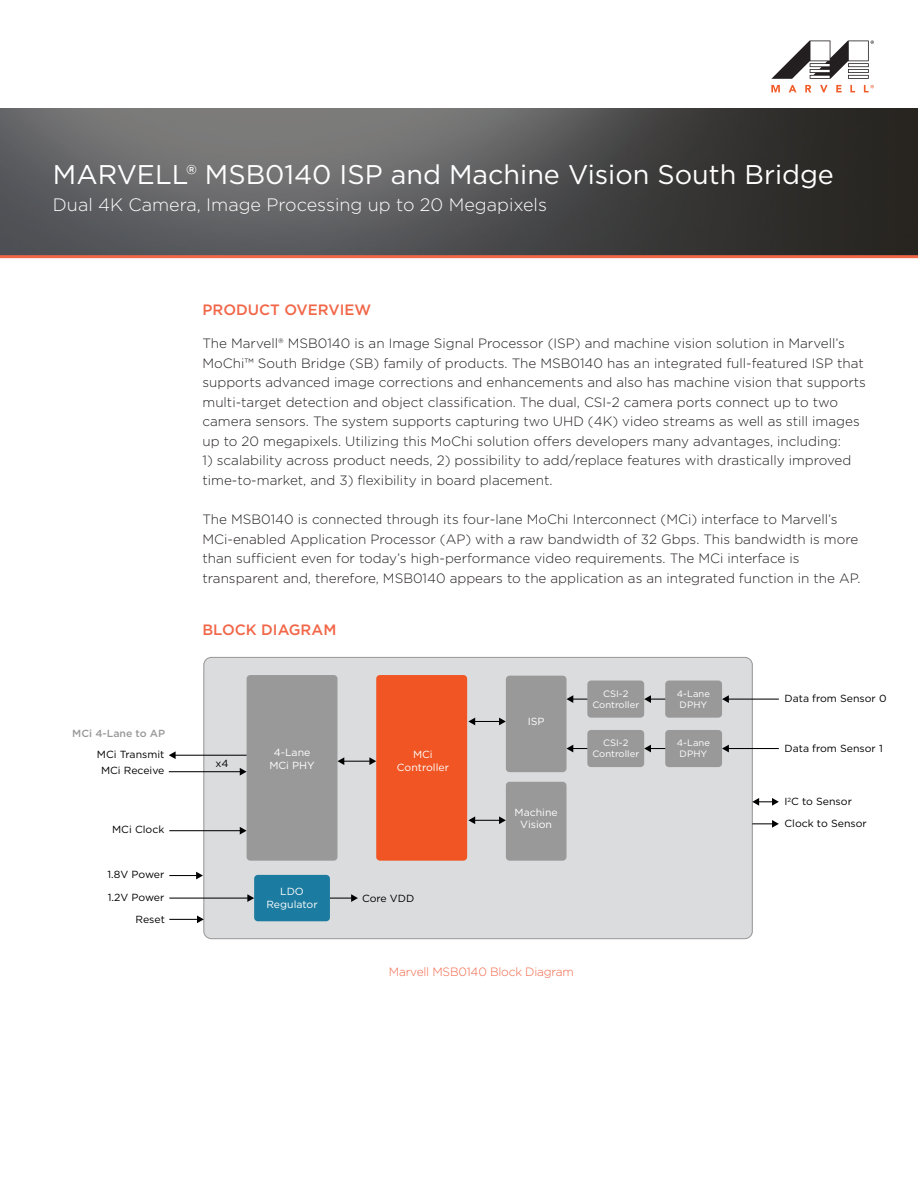
<style>
.page{position:relative;width:918px;height:1188px;background:#fff}
.page>*{position:absolute;margin:0;border:0;box-sizing:border-box;transform-origin:0 0}
.Main_Title{font:27px "Gotham";color:#fff}
.Subtitle{font:300 18px "Gotham";color:#fff}
.Body_Headings{font:500 15px "Gotham";color:#f26648}
.Body_Copy{font:300 13.5px/19.5px "Gotham";color:#231f20}
.Block_Diagram_Title{font:300 12px "Gotham";letter-spacing:-.02em;color:#f26648}
.t1{font:10.35px/22.5px "Gotham";color:#000}
.t2{font:10.35px/12.3px "Gotham";color:#fff;text-align:center}
.t3{font:500 10.35px/20.9px "Gotham";color:#999;text-align:right}
.t4{font:9.3px/11.1px "Gotham";color:#fff;text-align:center}
.s1{font-weight:400;color:#000}
</style>
<div class="page">
<img style="left:0;top:108px;width:918px;height:147px">
<hr style="left:0;top:255px;width:918px;height:3px;background:#f26648">
<svg style="left:771px;top:85px;width:9px;height:7px"></svg>
<svg style="left:789px;top:85px;width:8px;height:7px"></svg>
<svg style="left:805px;top:85px;width:6px;height:7px"></svg>
<svg style="left:820px;top:85px;width:8px;height:7px"></svg>
<svg style="left:836px;top:85px;width:6px;height:7px"></svg>
<svg style="left:850px;top:85px;width:5px;height:7px"></svg>
<svg style="left:864px;top:85px;width:10px;height:7px"></svg>
<svg style="left:771px;top:40px;width:103px;height:39px"></svg>
<div style="left:204px;top:657px;width:548px;height:282px;background:#dbdcdd;border-radius:8px"></div>
<div style="left:203px;top:657px;width:550px;height:282px;border:1px solid #999;border-radius:8px"></div>
<div style="left:247px;top:675px;width:91px;height:186px;background:#999;border-radius:4px"></div>
<svg style="left:169px;top:916px;width:35px;height:7px"></svg>
<div style="left:376px;top:675px;width:91px;height:186px;background:#f05523;border-radius:4px"></div>
<div style="left:254px;top:875px;width:76px;height:46px;background:#1b7ba0;border-radius:4px"></div>
<svg style="left:330px;top:894px;width:28px;height:8px"></svg>
<hr style="left:169px;top:898px;width:79px;height:1px;background:#000">
<svg style="left:247px;top:894px;width:7px;height:8px"></svg>
<svg style="left:169px;top:872px;width:34px;height:7px"></svg>
<hr style="left:169px;top:830px;width:72px;height:1px;background:#000">
<svg style="left:240px;top:827px;width:7px;height:8px"></svg>
<svg style="left:338px;top:757px;width:38px;height:8px"></svg>
<svg style="left:468px;top:718px;width:38px;height:7px"></svg>
<svg style="left:468px;top:816px;width:38px;height:8px"></svg>
<div style="left:506px;top:676px;width:60px;height:96px;background:#999;border-radius:4px"></div>
<div style="left:506px;top:782px;width:60px;height:79px;background:#999;border-radius:4px"></div>
<svg style="left:752px;top:798px;width:27px;height:8px"></svg>
<div style="left:587px;top:681px;width:57px;height:37px;background:#999;border-radius:4px"></div>
<div style="left:665px;top:681px;width:57px;height:37px;background:#999;border-radius:4px"></div>
<hr style="left:728px;top:699px;width:51px;height:1px;background:#000">
<svg style="left:722px;top:695px;width:7px;height:8px"></svg>
<svg style="left:644px;top:695px;width:21px;height:8px"></svg>
<svg style="left:566px;top:695px;width:21px;height:8px"></svg>
<div style="left:587px;top:730px;width:57px;height:37px;background:#999;border-radius:4px"></div>
<div style="left:665px;top:730px;width:57px;height:37px;background:#999;border-radius:4px"></div>
<hr style="left:728px;top:748px;width:51px;height:1px;background:#000">
<svg style="left:722px;top:745px;width:7px;height:7px"></svg>
<svg style="left:644px;top:745px;width:21px;height:7px"></svg>
<svg style="left:566px;top:745px;width:21px;height:7px"></svg>
<svg style="left:752px;top:820px;width:27px;height:8px"></svg>
<hr style="left:174px;top:755px;width:73px;height:1px;background:#000">
<svg style="left:169px;top:751px;width:7px;height:8px"></svg>
<hr style="left:169px;top:771px;width:72px;height:1px;background:#000">
<svg style="left:240px;top:768px;width:7px;height:8px"></svg>
<p class="Main_Title" style="left:53px;top:157px;width:783px">MARVELL® MSB0140 ISP and Machine Vision South Bridge</p>
<p class="Subtitle" style="left:53px;top:193px;width:496px">Dual 4K Camera, Image Processing up to 20 Megapixels</p>
<p class="Body_Headings" style="left:202px;top:300px;width:170px">PRODUCT OVERVIEW</p>
<p class="Body_Copy" style="left:202px;top:333px;width:665px">The Marvell® MSB0140 is an Image Signal Processor (ISP) and machine vision solution in Marvell’s MoChi™ South Bridge (SB) family of products. The MSB0140 has an integrated full-featured ISP that supports advanced image corrections and enhancements and also has machine vision that supports multi-target detection and object classification. The dual, CSI-2 camera ports connect up to two camera sensors. The system supports capturing two UHD (4K) video streams as well as still images up to 20 megapixels. Utilizing this MoChi solution offers developers many advantages, including:</p>
<p class="Body_Copy" style="left:202px;top:450px;width:650px">1) scalability across product needs, 2) possibility to add/replace features with drastically improved time-to-market, and 3) flexibility in board placement.</p>
<p class="Body_Copy" style="left:202px;top:509px;width:660px">The MSB0140 is connected through its four-lane MoChi Interconnect (MCi) interface to Marvell’s MCi-enabled Application Processor (AP) with a raw bandwidth of 32 Gbps. This bandwidth is more than sufficient even for today’s high-performance video requirements. The MCi interface is transparent and, therefore, MSB0140 appears to the application as an integrated function in the AP.</p>
<p class="t3" style="left:72px;top:723px;width:94px">MCi 4-Lane to AP<br><span class="s1">MCi Transmit</span></p>
<p class="t1" style="left:101px;top:759px;width:65px">MCi Receive</p>
<p class="t1" style="left:112px;top:818px;width:54px">MCi Clock</p>
<p class="t1" style="left:108px;top:863px;width:58px">1.8V Power<br>1.2V Power</p>
<p class="t1" style="left:136px;top:907px;width:31px">Reset</p>
<p class="Body_Headings" style="left:202px;top:619px;width:135px">BLOCK DIAGRAM</p>
<p class="t1" style="left:216px;top:752px;width:15px">x4</p>
<p class="t2" style="left:269px;top:746px;width:47px">4-Lane<br>MCi PHY</p>
<p class="t2" style="left:397px;top:748px;width:54px">MCi<br>Controller</p>
<p class="t2" style="left:528px;top:715px;width:18px">ISP</p>
<p class="t2" style="left:515px;top:806px;width:45px">Machine<br>Vision</p>
<p class="t4" style="left:592px;top:688px;width:48px">CSI-2<br>Controller</p>
<p class="t4" style="left:677px;top:688px;width:35px;text-align:left">4-Lane<br>DPHY</p>
<p class="t4" style="left:592px;top:737px;width:48px">CSI-2<br>Controller</p>
<p class="t4" style="left:677px;top:737px;width:35px;text-align:left">4-Lane<br>DPHY</p>
<p class="t2" style="left:266px;top:885px;width:53px">LDO<br>Regulator</p>
<p class="t1" style="left:362px;top:887px;width:54px">Core VDD</p>
<p class="Block_Diagram_Title" style="left:389px;top:964px;width:187px">Marvell MSB0140 Block Diagram</p>
<p class="t1" style="left:785px;top:687px;width:104px">Data from Sensor 0</p>
<p class="t1" style="left:785px;top:737px;width:100px">Data from Sensor 1</p>
<p class="t1" style="left:785px;top:790px;width:69px">I<sup>2</sup>C to Sensor</p>
<p class="t1" style="left:785px;top:812px;width:84px">Clock to Sensor</p>
</div>
